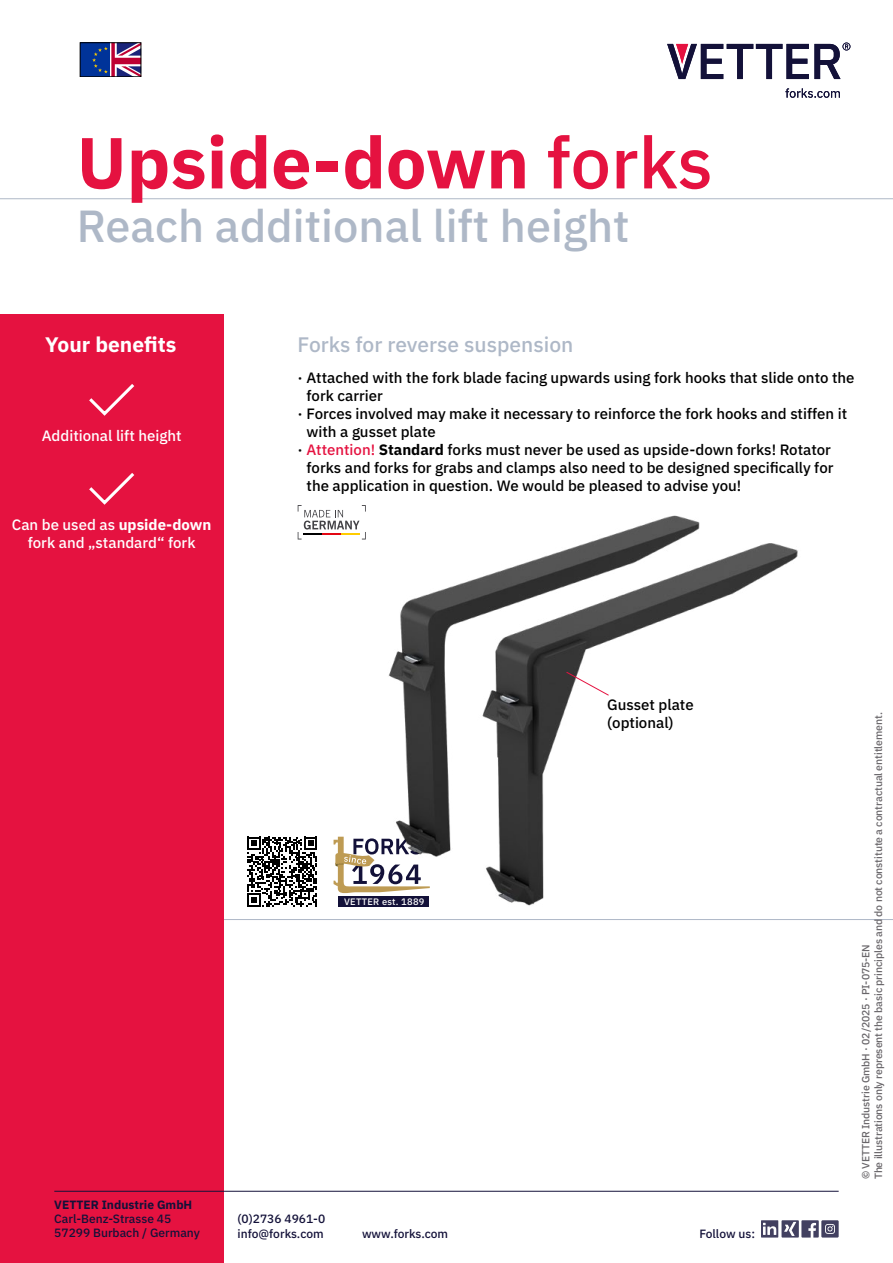
<style>
.page{position:relative;width:893px;height:1263px;background:#fff}
.page>*{position:absolute;margin:0;border:0;box-sizing:border-box;transform-origin:0 0}
.t1{font:700 72px "IBM Plex Sans";color:#e51240}
.t2{font:500 45px "IBM Plex Sans";color:#aeb8c7}
.t3{font:500 21px "IBM Plex Sans";color:#aeb8c7}
.t4{font:700 21px "IBM Plex Sans";color:#fff}
.t5{font:500 15px/18px "IBM Plex Sans";color:#000}
.t6{font:500 15px/18px "IBM Plex Sans";color:#fff;text-align:center}
.t7{font:500 12px/14.4px "IBM Plex Sans";color:#131139}
.t8{font:700 12px "IBM Plex Sans";color:#131139}
.t9{font:500 10.5px/12.6px "IBM Plex Sans";letter-spacing:-.01em;color:#69666a}
.t10{font:500 9.3px "IBM Plex Sans";letter-spacing:.025em;color:#fff}
.s1{font-weight:500}
.s2{font-weight:700}
.s3{color:#e51240}
</style>
<div class="page">
<div style="left:0;top:315px;width:223px;height:948px;background:#e51240"></div>
<img style="left:223px;top:514px;width:670px;height:444px">
<hr style="left:0;top:198px;width:893px;height:1px;background:#aeb8c7">
<svg style="left:566px;top:671px;width:43px;height:25px"></svg>
<div style="left:80px;top:43px;width:30px;height:34px;background:#039"></div>
<svg style="left:92px;top:45px;width:47px;height:30px"></svg>
<div style="left:80px;top:43px;width:61px;height:34px;border:1px solid #000"></div>
<hr style="left:54px;top:1191px;width:785px;height:1px;background:#131139">
<svg style="left:761px;top:1220px;width:78px;height:17px"></svg>
<svg style="left:89px;top:384px;width:46px;height:32px"></svg>
<svg style="left:89px;top:473px;width:46px;height:32px"></svg>
<div style="left:240px;top:829px;width:85px;height:85px;background:#fff"></div>
<svg style="left:247px;top:837px;width:70px;height:70px"></svg>
<svg style="left:298px;top:505px;width:68px;height:34px"></svg>
<svg style="left:667px;top:43px;width:183px;height:36px"></svg>
<svg style="left:785px;top:88px;width:55px;height:10px"></svg>
<h1 class="t1" style="left:77px;top:106px;width:638px">Upside-down <span class="s1">forks</span></h1>
<h2 class="t2" style="left:77px;top:191px;width:554px">Reach additional lift height</h2>
<h3 class="t4" style="left:45px;top:328px;width:133px">Your benefits</h3>
<p class="t6" style="left:42px;top:425px;width:141px">Additional lift height</p>
<p class="t6" style="left:12px;top:514px;width:201px">Can be used as <span class="s2">upside-down </span>fork and „standard“ fork</p>
<h3 class="t3" style="left:298px;top:328px;width:277px">Forks for reverse suspension</h3>
<p class="t5" style="left:298px;top:367px;width:558px">· Attached with the fork blade facing upwards using fork hooks that slide onto the</p>
<p class="t5" style="left:307px;top:385px;width:78px">fork carrier</p>
<p class="t5" style="left:298px;top:403px;width:551px">· Forces involved may make it necessary to reinforce the fork hooks and stiffen it</p>
<p class="t5" style="left:307px;top:421px;width:131px">with a gusset plate</p>
<p class="t5" style="left:298px;top:439px;width:535px">· <span class="s3">Attention!</span> <span class="s2">Standard</span> forks must never be used as upside-down forks! Rotator</p>
<p class="t5" style="left:307px;top:457px;width:528px">forks and forks for grabs and clamps also need to be designed specifically for</p>
<p class="t5" style="left:307px;top:475px;width:436px">the application in question. We would be pleased to advise you!</p>
<p class="t10" style="left:344px;top:894px;width:82px">VETTER est. 1889</p>
<p class="t5" style="left:607px;top:695px;width:88px">Gusset plate (optional)</p>
<p class="t9" style="left:859px;top:1179px;width:468px;rotate:-90deg">© VETTER Industrie GmbH · 02/2025 · PI-075-EN<br>The illustrations only represent the basic principles and do not constitute a contractual entitlement.</p>
<p class="t8" style="left:54px;top:1195px;width:140px">VETTER Industrie GmbH</p>
<p class="t7" style="left:54px;top:1210px;width:147px">Carl-Benz-Strasse 45<br>57299 Burbach / Germany</p>
<p class="t7" style="left:238px;top:1211px;width:89px">(0)2736 4961-0 info@forks.com</p>
<p class="t7" style="left:362px;top:1225px;width:88px">www.forks.com</p>
<p class="t7" style="left:699px;top:1225px;width:57px">Follow us:</p>
</div>
